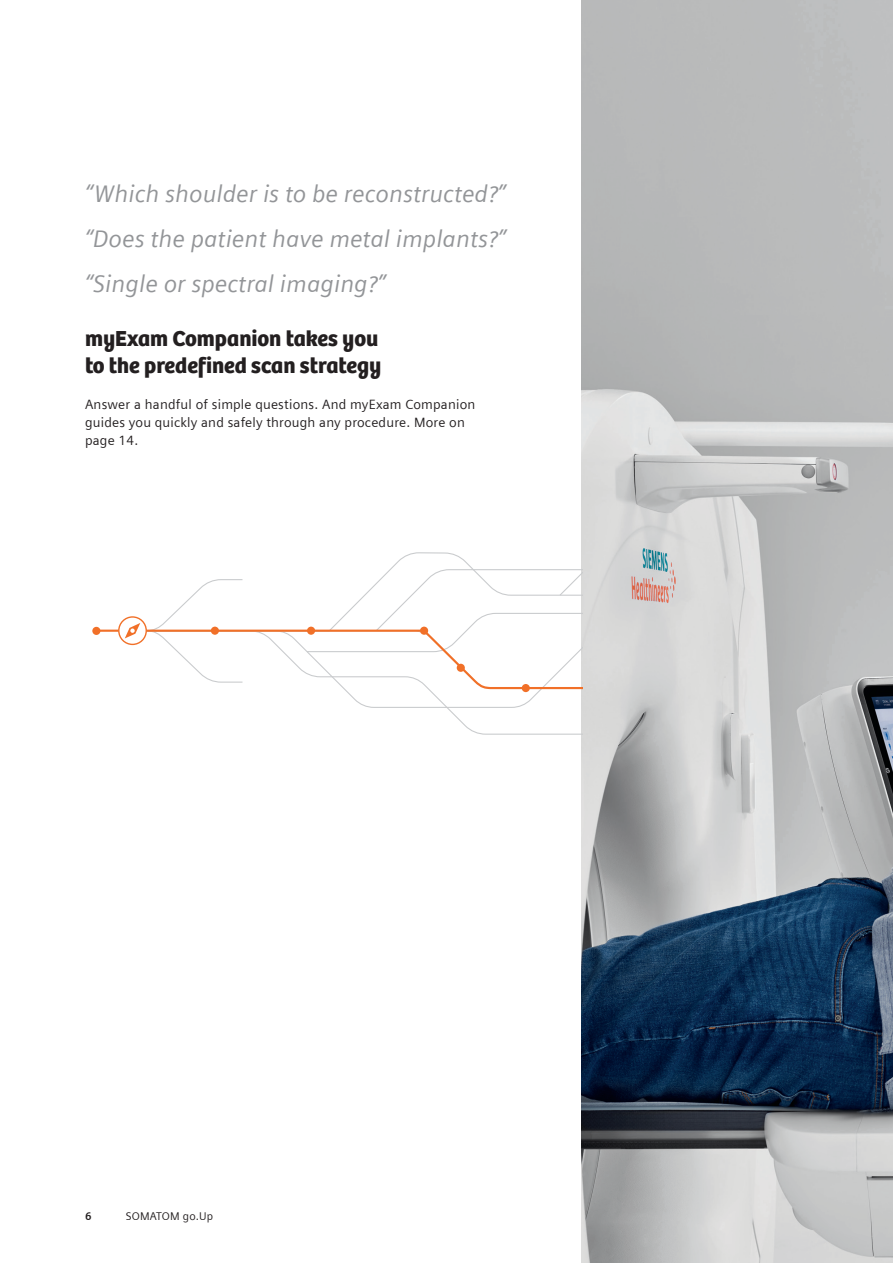
<style>
.page{position:relative;width:893px;height:1263px;background:#fff}
.page>*{position:absolute;margin:0;border:0;box-sizing:border-box;transform-origin:0 0}
.quote__24pt_30pt{font:italic 24px "Siemens Sans";color:#939598}
.quote__24pt_30pt-2{font:22.5px/27px "Bree SH Headline Regular";color:#231f20}
.bodytext__9pt_12pt{font:13.5px/18px "Siemens Sans";letter-spacing:.015em;color:#231f20}
.t1{font:11.25px "Siemens Sans";letter-spacing:.015em;color:#231f20}
.t2{font:700 11.25px "Siemens Sans";color:#231f20}
</style>
<div class="page">
<img style="left:581px;top:0;width:312px;height:1263px">
<svg style="left:346px;top:691px;width:236px;height:17px"></svg>
<div style="left:92px;top:627px;width:8px;height:8px;background:#f17028;border-radius:50%"></div>
<hr style="left:97px;top:630px;width:22px;height:2px;background:#f17028">
<svg style="left:118px;top:528px;width:464px;height:163px"></svg>
<p class="quote__24pt_30pt" style="left:85px;top:180px;width:422px">“Which shoulder is to be reconstructed?”</p>
<p class="quote__24pt_30pt" style="left:85px;top:225px;width:422px">“Does the patient have metal implants?”</p>
<p class="quote__24pt_30pt" style="left:85px;top:270px;width:302px">“Single or spectral imaging?”</p>
<p class="quote__24pt_30pt-2" style="left:85px;top:325px;width:298px">myExam Companion takes you to the predefined scan strategy</p>
<p class="bodytext__9pt_12pt" style="left:85px;top:395px;width:392px">Answer a handful of simple questions. And myExam Companion guides you quickly and safely through any procedure. More on page 14.</p>
<p class="t2" style="left:85px;top:1209px;width:8px">6</p>
<p class="t1" style="left:126px;top:1209px;width:89px">SOMATOM go.Up</p>
</div>
